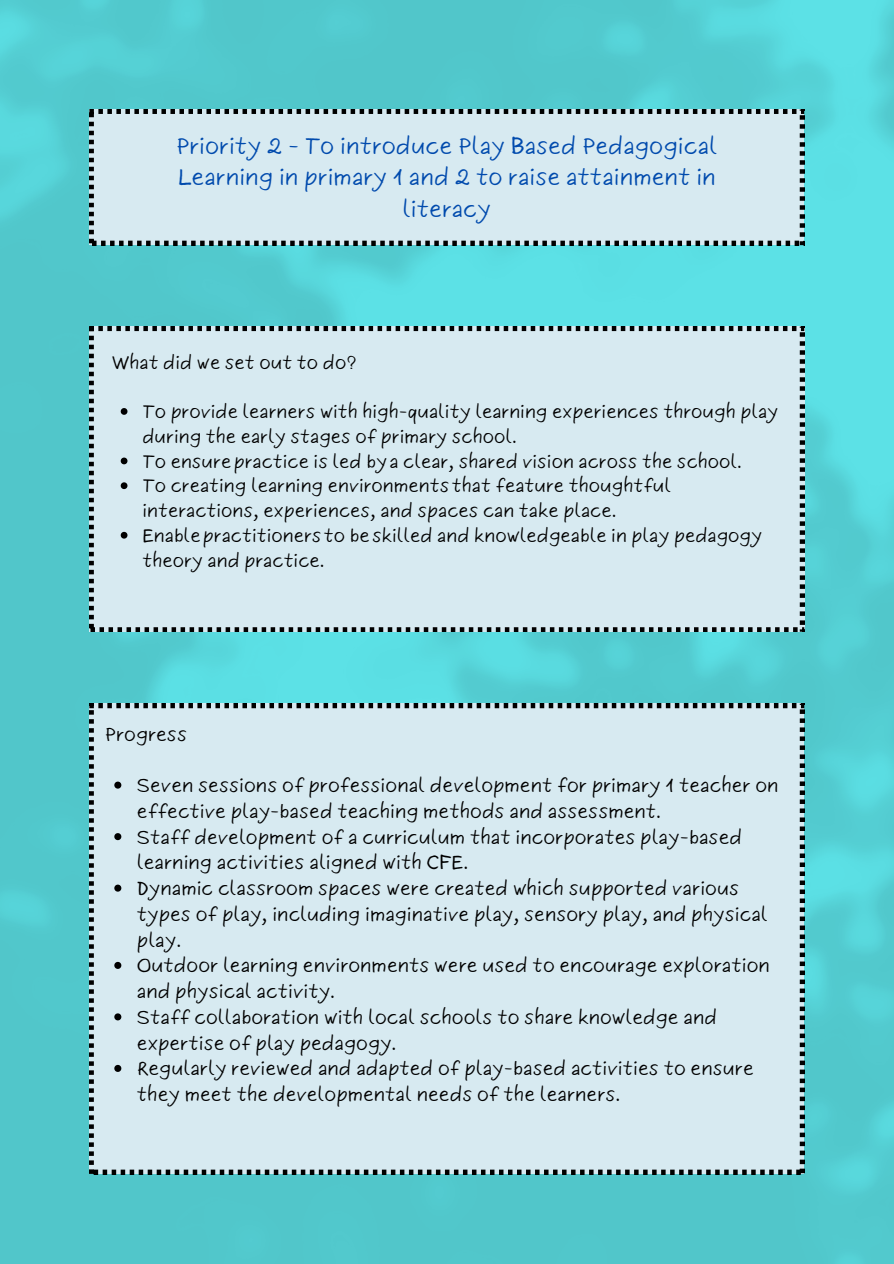
<style>
.page{position:relative;width:894px;height:1264px;background:#fff}
.page>*{position:absolute;margin:0;border:0;box-sizing:border-box;transform-origin:0 0}
.t1{font:22.5px/31.5px "Six Hands Marker";color:#004aad;text-align:center}
.t2{font:18.75px/25.8px "Six Hands Marker";color:#000}
.t3{font:18px/24.8px "Six Hands Marker";color:#000}
</style>
<div class="page">
<img style="left:0;top:0;width:893px;height:1263px">
<div style="left:89px;top:109px;width:715px;height:136px;background:#d7eaf1"></div>
<div style="left:89px;top:326px;width:715px;height:305px;background:#d7eaf1"></div>
<div style="left:89px;top:703px;width:715px;height:471px;background:#d7eaf1"></div>
<svg style="left:114px;top:781px;width:7px;height:7px"></svg>
<svg style="left:114px;top:833px;width:7px;height:7px"></svg>
<svg style="left:114px;top:884px;width:7px;height:7px"></svg>
<svg style="left:114px;top:961px;width:7px;height:7px"></svg>
<svg style="left:114px;top:1013px;width:7px;height:7px"></svg>
<svg style="left:114px;top:1064px;width:7px;height:7px"></svg>
<svg style="left:121px;top:408px;width:6px;height:7px"></svg>
<svg style="left:121px;top:457px;width:6px;height:7px"></svg>
<svg style="left:121px;top:482px;width:6px;height:7px"></svg>
<svg style="left:121px;top:532px;width:6px;height:6px"></svg>
<p class="t1" style="left:176px;top:130px;width:542px">Priority 2 - To introduce Play Based Pedagogical<br>Learning in primary 1 and 2 to raise attainment in literacy</p>
<p class="t3" style="left:112px;top:350px;width:246px">What did we set out to do?</p>
<p class="t3" style="left:142px;top:399px;width:637px">To provide learners with high-quality learning experiences through play during the early stages of primary school.</p>
<p class="t3" style="left:142px;top:449px;width:601px">To ensurepractice is led bya clear, shared vision across the school.</p>
<p class="t3" style="left:142px;top:473px;width:530px">To creating learning environmentsthat feature thoughtful interactions, experiences, and spaces can take place.</p>
<p class="t3" style="left:142px;top:523px;width:621px">Enablepractitionersto beskilled and knowledgeable in play pedagogy theory and practice.</p>
<h1 class="t2" style="left:105px;top:721px;width:84px">Progress</h1>
<p class="t2" style="left:137px;top:772px;width:643px">Seven sessions of professional development for primary 1 teacher on effective play-based teaching methods and assessment.</p>
<p class="t2" style="left:137px;top:824px;width:606px">Staff development of a curriculum that incorporates play-based learning activities aligned with CFE.</p>
<p class="t2" style="left:137px;top:875px;width:632px">Dynamic classroom spaces were created which supported various types of play, including imaginative play, sensory play, and physical play.</p>
<p class="t2" style="left:137px;top:952px;width:634px">Outdoor learning environments were used to encourage exploration and physical activity.</p>
<p class="t2" style="left:137px;top:1004px;width:581px">Staff collaboration with local schools to share knowledge and expertise of play pedagogy.</p>
<p class="t2" style="left:137px;top:1055px;width:618px">Regularly reviewed and adapted of play-based activities to ensure they meet the developmental needs of the learners.</p>
</div>
